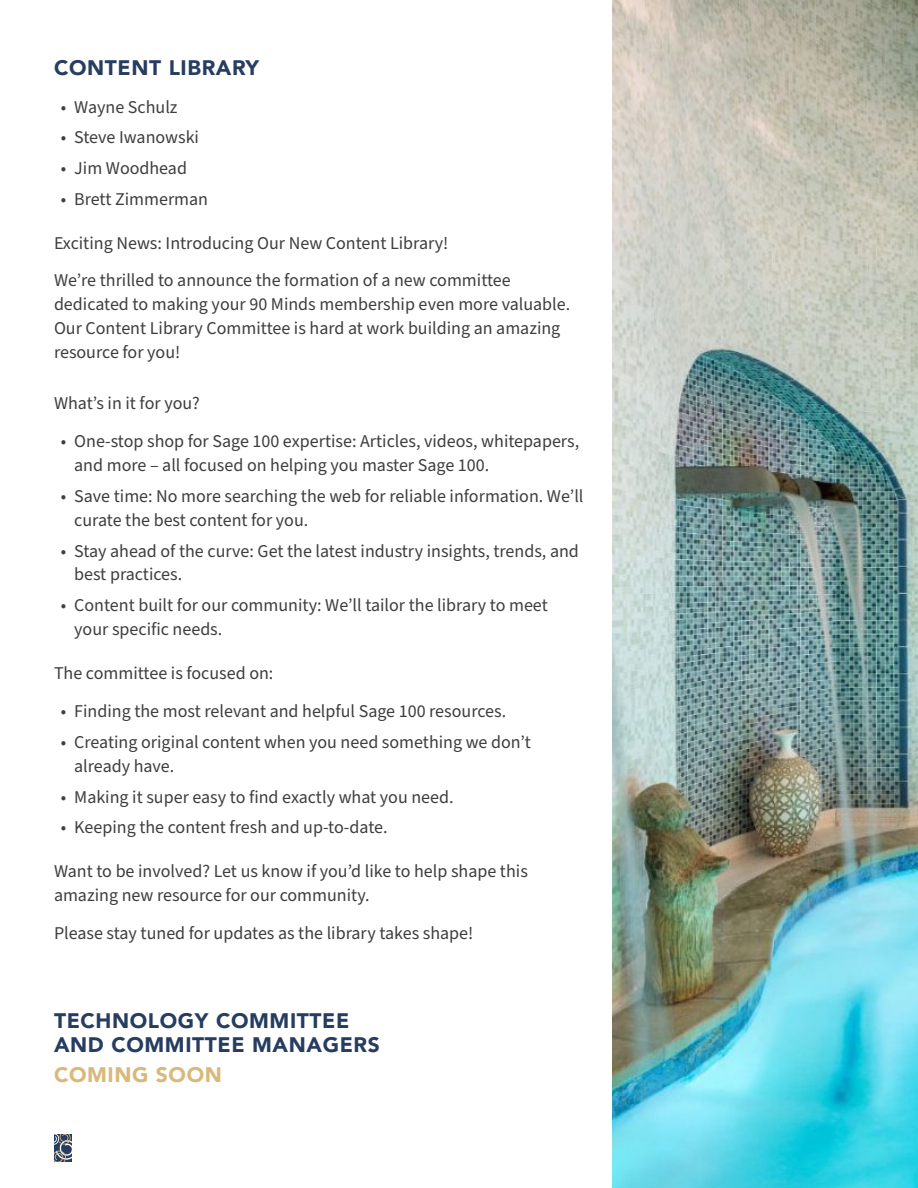
<style>
.page{position:relative;width:918px;height:1188px;background:#fff}
.page>*{position:absolute;margin:0;border:0;box-sizing:border-box;transform-origin:0 0}
.Subhead{font:900 21px/24px "Avenir";letter-spacing:.03em;color:#263d61}
.Subhead-2{font:900 21px "Avenir";letter-spacing:.03em;color:#d9b87a}
.Body_Copy{font:18px/24px "Source Sans Pro";color:#3e3e3f}
</style>
<div class="page">
<img style="left:612px;top:0;width:306px;height:1188px">
<svg style="left:54px;top:1134px;width:18px;height:27px"></svg>
<p class="Subhead" style="left:54px;top:55px;width:207px">CONTENT LIBRARY</p>
<p class="Body_Copy" style="left:61px;top:95px;width:118px">• Wayne Schulz</p>
<p class="Body_Copy" style="left:61px;top:126px;width:140px">• Steve Iwanowski</p>
<p class="Body_Copy" style="left:61px;top:157px;width:128px">• Jim Woodhead</p>
<p class="Body_Copy" style="left:61px;top:187px;width:149px">• Brett Zimmerman</p>
<p class="Body_Copy" style="left:54px;top:232px;width:396px">Exciting News: Introducing Our New Content Library!</p>
<p class="Body_Copy" style="left:54px;top:269px;width:518px">We’re thrilled to announce the formation of a new committee dedicated to making your 90 Minds membership even more valuable.<br>Our Content Library Committee is hard at work building an amazing resource for you!</p>
<p class="Body_Copy" style="left:54px;top:392px;width:147px">What’s in it for you?</p>
<p class="Body_Copy" style="left:74px;top:430px;width:506px;text-indent:-14px">• One-stop shop for Sage 100 expertise: Articles, videos, whitepapers, and more – all focused on helping you master Sage 100.</p>
<p class="Body_Copy" style="left:74px;top:484px;width:511px;text-indent:-14px">• Save time: No more searching the web for reliable information. We’ll curate the best content for you.</p>
<p class="Body_Copy" style="left:74px;top:539px;width:506px;text-indent:-14px">• Stay ahead of the curve: Get the latest industry insights, trends, and best practices.</p>
<p class="Body_Copy" style="left:74px;top:594px;width:475px;text-indent:-14px">• Content built for our community: We’ll tailor the library to meet your specific needs.</p>
<p class="Body_Copy" style="left:54px;top:662px;width:221px">The committee is focused on:</p>
<p class="Body_Copy" style="left:61px;top:700px;width:447px">• Finding the most relevant and helpful Sage 100 resources.</p>
<p class="Body_Copy" style="left:74px;top:730px;width:458px;text-indent:-14px">• Creating original content when you need something we don’t already have.</p>
<p class="Body_Copy" style="left:61px;top:785px;width:394px">• Making it super easy to find exactly what you need.</p>
<p class="Body_Copy" style="left:61px;top:816px;width:328px">• Keeping the content fresh and up-to-date.</p>
<p class="Body_Copy" style="left:54px;top:860px;width:475px">Want to be involved? Let us know if you’d like to help shape this amazing new resource for our community.</p>
<p class="Body_Copy" style="left:54px;top:922px;width:421px">Please stay tuned for updates as the library takes shape!</p>
<p class="Subhead" style="left:54px;top:1008px;width:327px">TECHNOLOGY COMMITTEE<br>AND COMMITTEE MANAGERS</p>
<p class="Subhead-2" style="left:54px;top:1057px;width:169px">COMING SOON</p>
</div>
